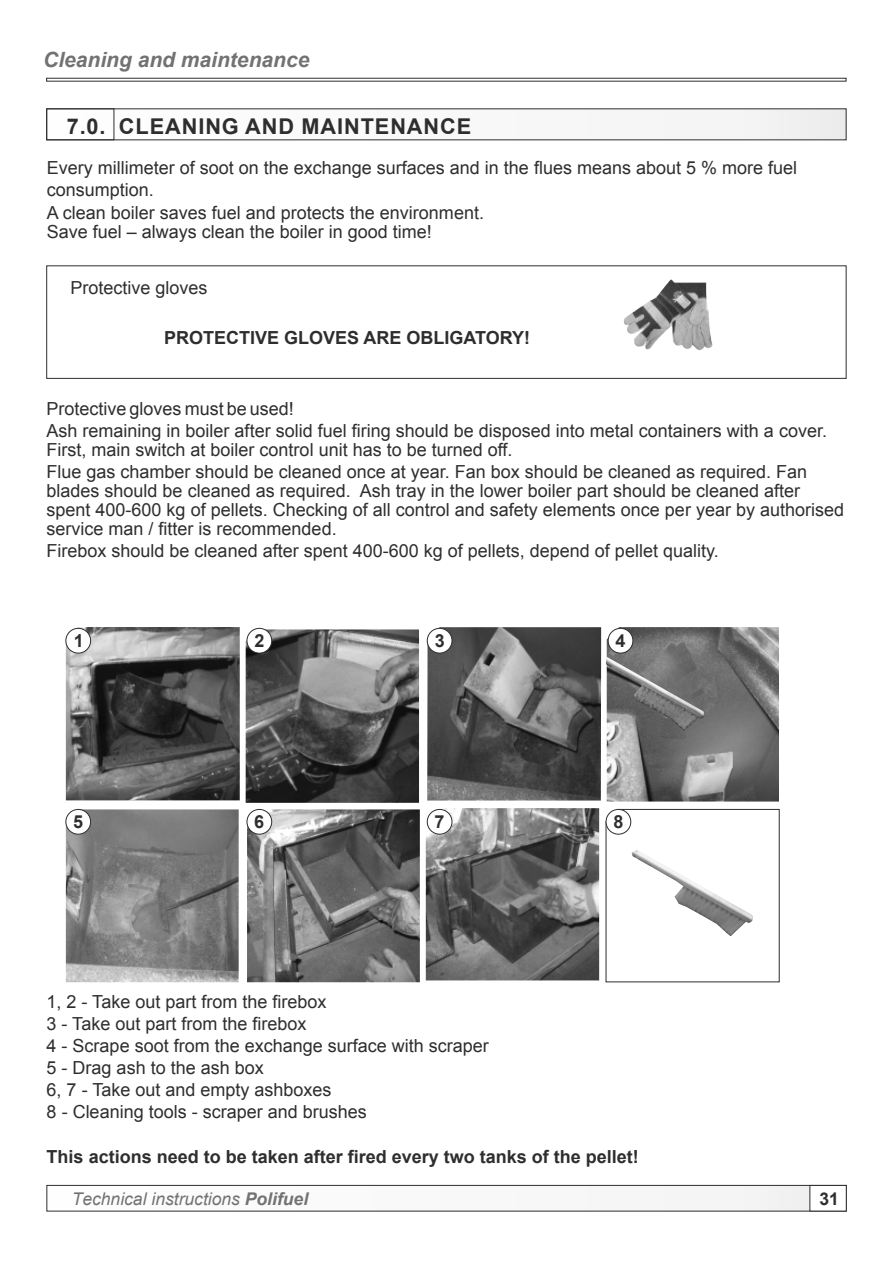
<style>
.page{position:relative;width:893px;height:1263px;background:#fff}
.page>*{position:absolute;margin:0;border:0;box-sizing:border-box;transform-origin:0 0}
.t1{font:700 21.75px "Arial";letter-spacing:.04em;color:#2e2e2e}
.t2{font:italic 700 21px "Arial";color:#727272}
.t3{font:18px/22px "Arial";color:#2e2e2e}
.t4{font:700 18px "Arial";color:#2e2e2e}
.t5{font:italic 17.55px "Arial";color:#727272}
.t6{font:700 17.55px "Arial";color:#2e2e2e}
.s1{font-weight:700}
</style>
<div class="page">
<div style="left:46px;top:78px;width:800px;height:4px;border:1px solid #2e2e2e"></div>
<img style="left:66px;top:809px;width:173px;height:173px">
<img style="left:247px;top:809px;width:173px;height:173px">
<img style="left:426px;top:808px;width:173px;height:172px">
<img style="left:66px;top:627px;width:174px;height:173px">
<img style="left:246px;top:629px;width:173px;height:174px">
<img style="left:427px;top:627px;width:174px;height:173px">
<div style="left:47px;top:109px;width:799px;height:31px;background:#f8f8f8"></div>
<div style="left:46px;top:108px;width:68px;height:32px;border:1px solid #2e2e2e"></div>
<div style="left:46px;top:265px;width:800px;height:114px;border:1px solid #2e2e2e"></div>
<img style="left:624px;top:280px;width:88px;height:70px">
<div style="left:66px;top:628px;width:25px;height:25px;background:#fff;border-radius:50%"></div>
<div style="left:65px;top:628px;width:26px;height:25px;border:1px solid #2e2e2e;border-radius:50%"></div>
<div style="left:247px;top:628px;width:25px;height:25px;background:#fff;border-radius:50%"></div>
<div style="left:247px;top:628px;width:25px;height:25px;border:1px solid #2e2e2e;border-radius:50%"></div>
<div style="left:427px;top:628px;width:25px;height:25px;background:#fff;border-radius:50%"></div>
<div style="left:427px;top:628px;width:25px;height:25px;border:1px solid #2e2e2e;border-radius:50%"></div>
<div style="left:66px;top:809px;width:25px;height:25px;background:#fff;border-radius:50%"></div>
<div style="left:65px;top:809px;width:26px;height:26px;border:1px solid #2e2e2e;border-radius:50%"></div>
<div style="left:247px;top:809px;width:25px;height:25px;background:#fff;border-radius:50%"></div>
<div style="left:247px;top:809px;width:25px;height:26px;border:1px solid #2e2e2e;border-radius:50%"></div>
<div style="left:427px;top:809px;width:25px;height:25px;background:#fff;border-radius:50%"></div>
<div style="left:427px;top:809px;width:25px;height:26px;border:1px solid #2e2e2e;border-radius:50%"></div>
<img style="left:607px;top:627px;width:172px;height:174px">
<img style="left:704px;top:678px;width:15px;height:48px">
<img style="left:661px;top:731px;width:26px;height:8px">
<img style="left:606px;top:656px;width:98px;height:75px">
<div style="left:608px;top:628px;width:25px;height:25px;background:#fff;border-radius:50%"></div>
<div style="left:608px;top:628px;width:25px;height:25px;border:1px solid #2e2e2e;border-radius:50%"></div>
<svg style="left:605px;top:808px;width:175px;height:175px"></svg>
<div style="left:606px;top:809px;width:25px;height:25px;background:#fff;border-radius:50%"></div>
<div style="left:606px;top:809px;width:25px;height:26px;border:1px solid #2e2e2e;border-radius:50%"></div>
<div style="left:47px;top:1185px;width:799px;height:26px;background:#f9f9f9"></div>
<div style="left:46px;top:1185px;width:801px;height:26px;border:1px solid #2e2e2e"></div>
<div style="left:809px;top:1185px;width:38px;height:26px;background:#fff;border:1px solid #2e2e2e"></div>
<p class="t2" style="left:43px;top:46px;width:268px">Cleaning and maintenance</p>
<p class="t1" style="left:67px;top:112px;width:406px">7.0. CLEANING AND MAINTENANCE</p>
<p class="t3" style="left:47px;top:157px;width:752px">Every millimeter of soot on the exchange surfaces and in the flues means about 5 % more fuel consumption.<br>A clean boiler saves fuel and protects the environment.</p>
<p class="t3" style="left:47px;top:220px;width:387px">Save fuel – always clean the boiler in good time!</p>
<p class="t3" style="left:70px;top:277px;width:139px">Protective gloves</p>
<p class="t4" style="left:164px;top:326px;width:368px">PROTECTIVE GLOVES ARE OBLIGATORY!</p>
<p class="t3" style="left:47px;top:397px;width:782px">Protective gloves must be used!<br>Ash remaining in boiler after solid fuel firing should be disposed into metal containers with a cover.</p>
<p class="t3" style="left:47px;top:439px;width:762px">First, main switch at boiler control unit has to be turned off.<br>Flue gas chamber should be cleaned once at year. Fan box should be cleaned as required. Fan</p>
<p class="t3" style="left:47px;top:481px;width:799px;line-height:19px">blades should be cleaned as required. Ash tray in the lower boiler part should be cleaned after spent 400-600 kg of pellets. Checking of all control and safety elements once per year by authorised service man / fitter is recommended.</p>
<p class="t3" style="left:47px;top:540px;width:674px">Firebox should be cleaned after spent 400-600 kg of pellets, depend of pellet quality.</p>
<p class="t4" style="left:74px;top:629px;width:12px">1</p>
<p class="t4" style="left:255px;top:629px;width:12px">2</p>
<p class="t4" style="left:435px;top:629px;width:12px">3</p>
<p class="t4" style="left:73px;top:810px;width:12px">5</p>
<p class="t4" style="left:254px;top:810px;width:12px">6</p>
<p class="t4" style="left:435px;top:810px;width:12px">7</p>
<p class="t4" style="left:616px;top:629px;width:12px">4</p>
<p class="t4" style="left:613px;top:810px;width:12px">8</p>
<p class="t3" style="left:47px;top:990px;width:444px">1, 2 - Take out part from the firebox<br>3 - Take out part from the firebox<br>4 - Scrape soot from the exchange surface with scraper 5 - Drag ash to the ash box<br>6, 7 - Take out and empty ashboxes<br>8 - Cleaning tools - scraper and brushes</p>
<p class="t4" style="left:47px;top:1144px;width:594px">This actions need to be taken after fired every two tanks of the pellet!</p>
<p class="t5" style="left:72px;top:1187px;width:238px">Technical instructions <span class="s1">Polifuel</span></p>
<p class="t6" style="left:819px;top:1187px;width:21px">31</p>
</div>
